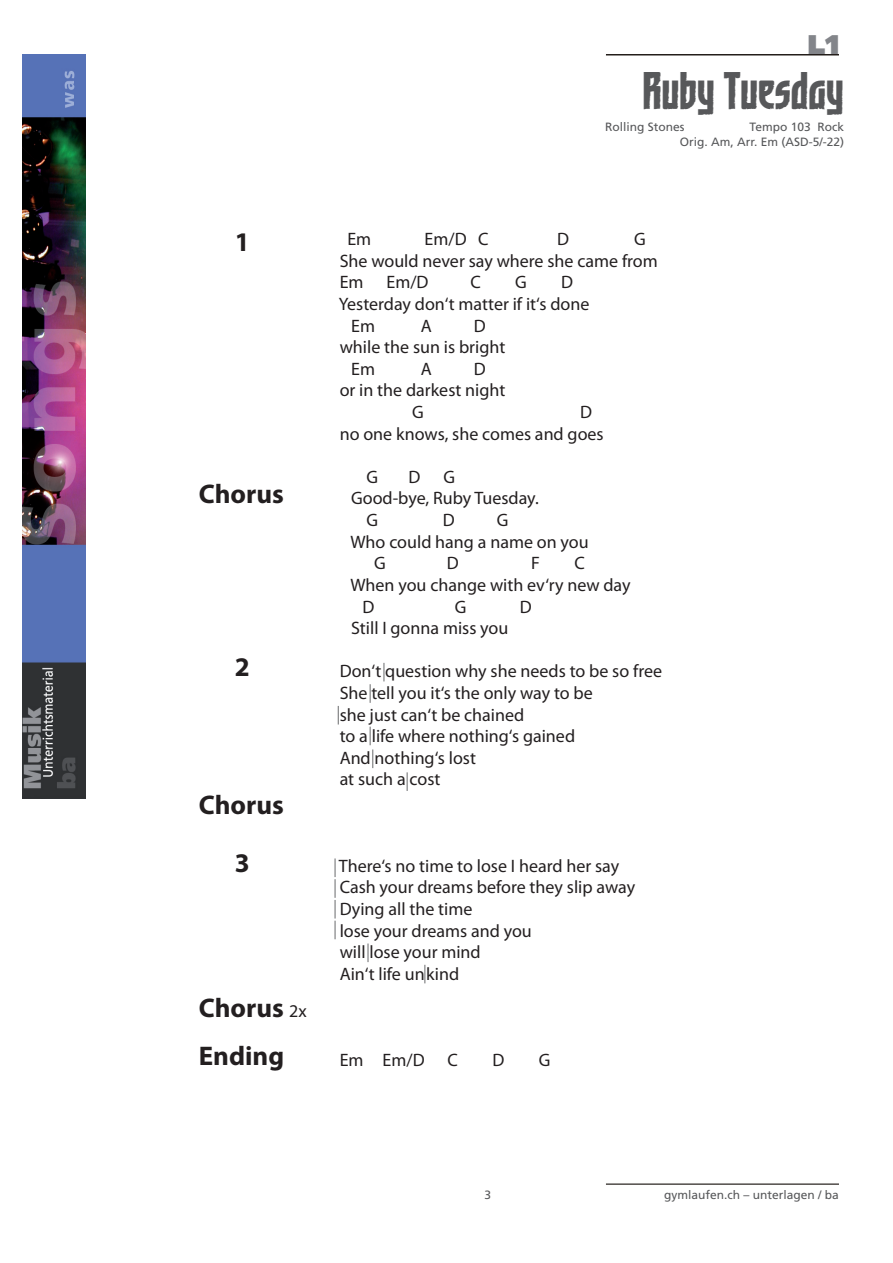
<style>
.page{position:relative;width:893px;height:1263px;background:#fff}
.page>*{position:absolute;margin:0;border:0;box-sizing:border-box;transform-origin:0 0}
.t1{font:700 45px "Grafilone LL";color:#57585a}
.t2{font:700 27px/47.8px "Myriad Pro";color:#231f20}
.t3{font:900 27px "Frutiger";color:#83858a}
.t4{font:18px/21.6px "Myriad Pro";color:#231f20}
.t5{font:12px/14.4px "Frutiger";color:#57585a;text-align:right}
.s1{font-weight:400;font-size:18px}
</style>
<div class="page">
<img style="left:22px;top:54px;width:63px;height:745px">
<hr style="left:606px;top:54px;width:233px;height:2px;background:#241e1b">
<hr style="left:606px;top:1183px;width:233px;height:2px;background:#241e1b">
<svg style="left:425px;top:965px;width:1px;height:18px"></svg>
<svg style="left:368px;top:943px;width:1px;height:19px"></svg>
<svg style="left:335px;top:858px;width:1px;height:81px"></svg>
<svg style="left:338px;top:706px;width:1px;height:18px"></svg>
<svg style="left:407px;top:772px;width:1px;height:19px"></svg>
<svg style="left:370px;top:727px;width:4px;height:41px"></svg>
<svg style="left:370px;top:684px;width:1px;height:19px"></svg>
<svg style="left:384px;top:663px;width:1px;height:18px"></svg>
<h2 class="t3" style="left:808px;top:28px;width:34px">L1</h2>
<h1 class="t1" style="left:643px;top:65px;width:202px">Ruby Tuesday</h1>
<p class="t5" style="left:680px;top:120px;width:166px">Tempo 103 Rock<br>Orig. Am, Arr. Em (ASD-5/-22)</p>
<p class="t5" style="left:605px;top:120px;width:81px">Rolling Stones</p>
<h2 class="t2" style="left:235px;top:217px;width:16px">1</h2>
<h2 class="t2" style="left:199px;top:469px;width:87px">Chorus</h2>
<h2 class="t2" style="left:235px;top:642px;width:16px">2</h2>
<h2 class="t2" style="left:199px;top:780px;width:87px">Chorus</h2>
<h2 class="t2" style="left:235px;top:838px;width:16px">3</h2>
<h2 class="t2" style="left:199px;top:983px;width:110px">Chorus <span class="s1">2x<br></span>Ending</h2>
<p class="t4" style="left:347px;top:228px;width:25px">Em</p>
<p class="t4" style="left:425px;top:228px;width:65px">Em/D C</p>
<p class="t4" style="left:557px;top:228px;width:13px">D</p>
<p class="t4" style="left:340px;top:228px;width:320px;text-indent:294px">G<br>She would never say where she came from<br>Em</p>
<p class="t4" style="left:386px;top:271px;width:44px">Em/D</p>
<p class="t4" style="left:470px;top:271px;width:12px">C</p>
<p class="t4" style="left:515px;top:271px;width:13px">G</p>
<p class="t4" style="left:561px;top:271px;width:13px">D</p>
<p class="t4" style="left:339px;top:293px;width:252px">Yesterday don‘t matter if it‘s done</p>
<p class="t4" style="left:351px;top:315px;width:25px">Em</p>
<p class="t4" style="left:421px;top:315px;width:13px">A</p>
<p class="t4" style="left:474px;top:315px;width:13px">D</p>
<p class="t4" style="left:340px;top:336px;width:167px">while the sun is bright</p>
<p class="t4" style="left:351px;top:358px;width:25px">Em</p>
<p class="t4" style="left:421px;top:358px;width:13px">A</p>
<p class="t4" style="left:474px;top:358px;width:13px">D</p>
<p class="t4" style="left:340px;top:379px;width:167px">or in the darkest night</p>
<p class="t4" style="left:412px;top:401px;width:13px">G</p>
<p class="t4" style="left:340px;top:401px;width:265px;text-indent:241px">D no one knows, she comes and goes</p>
<p class="t4" style="left:366px;top:466px;width:13px">G</p>
<p class="t4" style="left:409px;top:466px;width:13px">D</p>
<p class="t4" style="left:443px;top:466px;width:13px">G</p>
<p class="t4" style="left:351px;top:487px;width:189px">Good-bye, Ruby Tuesday.</p>
<p class="t4" style="left:366px;top:509px;width:13px">G</p>
<p class="t4" style="left:443px;top:509px;width:13px">D</p>
<p class="t4" style="left:497px;top:509px;width:13px">G</p>
<p class="t4" style="left:350px;top:531px;width:240px">Who could hang a name on you</p>
<p class="t4" style="left:374px;top:552px;width:13px">G</p>
<p class="t4" style="left:447px;top:552px;width:13px">D</p>
<p class="t4" style="left:531px;top:552px;width:10px">F</p>
<p class="t4" style="left:574px;top:552px;width:12px">C</p>
<p class="t4" style="left:350px;top:574px;width:282px">When you change with ev‘ry new day</p>
<p class="t4" style="left:363px;top:595px;width:13px">D</p>
<p class="t4" style="left:455px;top:595px;width:13px">G</p>
<p class="t4" style="left:520px;top:595px;width:13px">D</p>
<p class="t4" style="left:351px;top:617px;width:159px">Still I gonna miss you</p>
<p class="t4" style="left:340px;top:660px;width:324px">Don‘t question why she needs to be so free<br>She tell you it‘s the only way to be<br>she just can‘t be chained<br>to a life where nothing‘s gained<br>And nothing‘s lost<br>at such a cost</p>
<p class="t4" style="left:339px;top:855px;width:298px">There‘s no time to lose I heard her say<br>Cash your dreams before they slip away<br>Dying all the time<br>lose your dreams and you<br>will lose your mind<br>Ain‘t life unkind</p>
<p class="t4" style="left:340px;top:1049px;width:86px">Em Em/D</p>
<p class="t4" style="left:448px;top:1049px;width:12px">C</p>
<p class="t4" style="left:492px;top:1049px;width:13px">D</p>
<p class="t4" style="left:539px;top:1049px;width:13px">G</p>
<p class="t5" style="left:484px;top:1187px;width:8px">3</p>
<p class="t5" style="left:664px;top:1187px;width:176px">gymlaufen.ch – unterlagen / ba</p>
</div>
